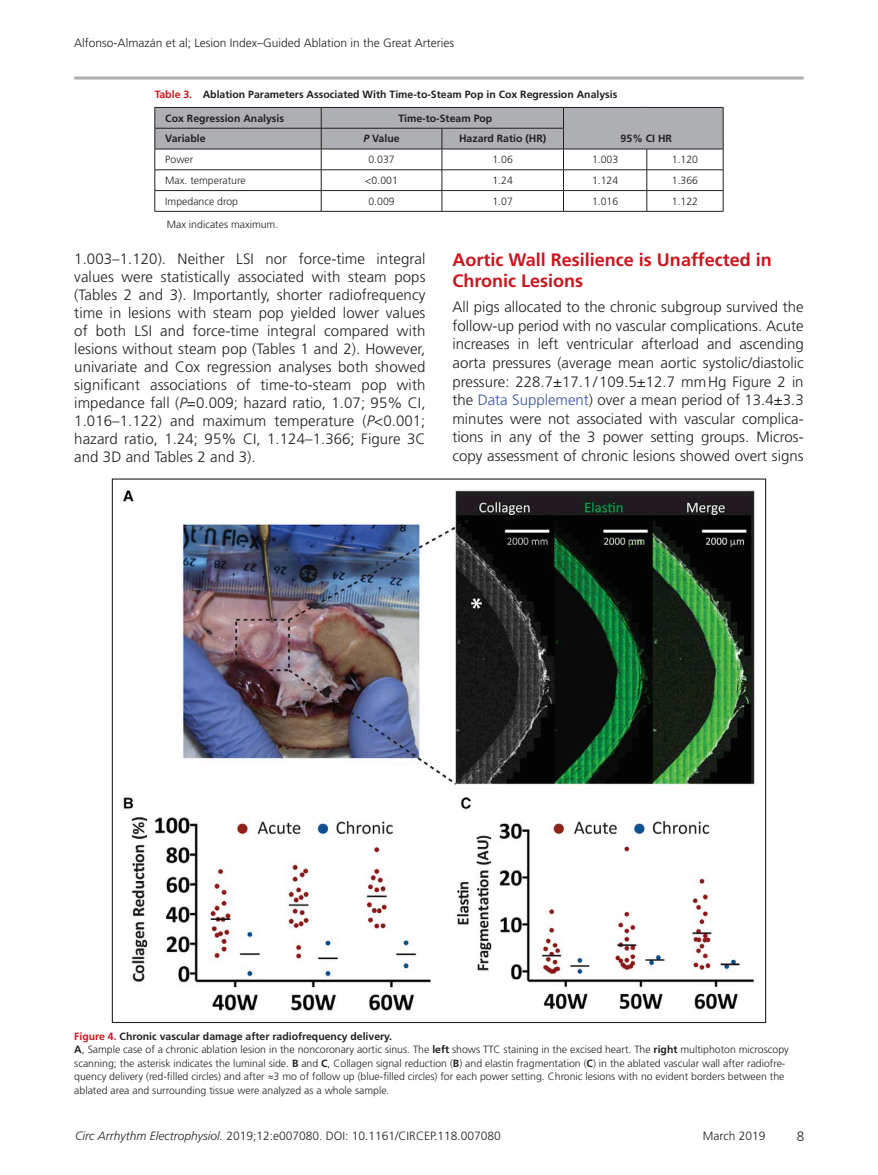
<style>
.page{position:relative;width:878px;height:1175px;background:#fff}
.page>*{position:absolute;margin:0;border:0;box-sizing:border-box;transform-origin:0 0}
.t1{font:700 18px/21.6px "Frutiger LT Std";color:#cd151d}
.t2{font:300 15px/18px "Frutiger LT Std";color:#231f20;text-align:justify}
.t3{font:300 13.5px "Frutiger LT Std";color:#231f20}
.t4{font:300 12px "Frutiger LT Std";color:#231f20}
.t5{font:300 10.5px/13.5px "Frutiger LT Std";color:#231f20}
.t6{font:700 10.5px "Frutiger LT Std";color:#231f20}
.s1{color:#cd151d}
.s2{font-style:italic}
.s3{color:#3a53a3}
.s4{font-weight:700;color:#cd151d}
.s5{font-weight:700}
.s6{font-family:"Gandhari Unicode";font-weight:400}
</style>
<div class="page">
<svg style="left:74px;top:76px;width:729px;height:4px;background:#c1c2c5"></svg>
<img style="left:111px;top:478px;width:655px;height:545px">
<hr style="left:155px;top:211px;width:166px;height:1px;background:#231f20">
<hr style="left:321px;top:211px;width:121px;height:1px;background:#231f20">
<hr style="left:442px;top:211px;width:121px;height:1px;background:#231f20">
<hr style="left:563px;top:211px;width:83px;height:1px;background:#231f20">
<hr style="left:646px;top:211px;width:77px;height:1px;background:#231f20">
<svg style="left:154px;top:107px;width:570px;height:104px"></svg>
<hr style="left:563px;top:149px;width:83px;height:1px;background:#231f20">
<hr style="left:646px;top:149px;width:77px;height:1px;background:#231f20">
<p class="t4" style="left:74px;top:36px;width:381px">Alfonso-Almazán et al; Lesion Index–Guided Ablation in the Great Arteries</p>
<p class="t6" style="left:155px;top:88px;width:464px"><span class="s1">Table 3.</span> Ablation Parameters Associated With Time-to-Steam Pop in Cox Regression Analysis</p>
<p class="t6" style="left:165px;top:112px;width:120px">Cox Regression Analysis</p>
<p class="t6" style="left:398px;top:112px;width:95px">Time-to-Steam Pop</p>
<p class="t6" style="left:165px;top:133px;width:42px">Variable</p>
<p class="t6" style="left:363px;top:133px;width:38px"><span class="s2">P</span> Value</p>
<p class="t6" style="left:459px;top:133px;width:89px">Hazard Ratio (HR)</p>
<p class="t6" style="left:620px;top:133px;width:53px">95% CI HR</p>
<p class="t5" style="left:165px;top:153px;width:30px">Power</p>
<p class="t5" style="left:368px;top:153px;width:28px">0.037</p>
<p class="t5" style="left:492px;top:153px;width:22px">1.06</p>
<p class="t5" style="left:592px;top:153px;width:28px">1.003</p>
<p class="t5" style="left:671px;top:153px;width:28px">1.120</p>
<p class="t5" style="left:165px;top:174px;width:82px">Max. temperature</p>
<p class="t5" style="left:365px;top:174px;width:34px">&lt;0.001</p>
<p class="t5" style="left:492px;top:174px;width:22px">1.24</p>
<p class="t5" style="left:592px;top:174px;width:28px">1.124</p>
<p class="t5" style="left:671px;top:174px;width:28px">1.366</p>
<p class="t5" style="left:165px;top:195px;width:74px">Impedance drop</p>
<p class="t5" style="left:368px;top:195px;width:28px">0.009</p>
<p class="t5" style="left:492px;top:195px;width:22px">1.07</p>
<p class="t5" style="left:592px;top:195px;width:28px">1.016</p>
<p class="t5" style="left:671px;top:195px;width:28px">1.122</p>
<p class="t5" style="left:167px;top:218px;width:113px">Max indicates maximum.</p>
<p class="t2" style="left:74px;top:249px;width:353px">1.003–1.120). Neither LSI nor force-time integral values were statistically associated with steam pops (Tables 2 and 3). Importantly, shorter radiofrequency time in lesions with steam pop yielded lower values of both LSI and force-time integral compared with lesions without steam pop (Tables 1 and 2). However, univariate and Cox regression analyses both showed significant associations of time-to-steam pop with impedance fall (<span class="s2">P</span>=0.009; hazard ratio, 1.07; 95% CI, 1.016–1.122) and maximum temperature (<span class="s2">P</span>&lt;0.001; hazard ratio, 1.24; 95% CI, 1.124–1.366; Figure 3C and 3D and Tables 2 and 3).</p>
<p class="t1" style="left:452px;top:249px;width:321px">Aortic Wall Resilience is Unaffected in<br>Chronic Lesions</p>
<p class="t2" style="left:452px;top:298px;width:353px;line-height:18.6px">All pigs allocated to the chronic subgroup survived the follow-up period with no vascular complications. Acute increases in left ventricular afterload and ascending aorta pressures (average mean aortic systolic/diastolic pressure: 228.7±17.1/109.5±12.7 mmHg Figure 2 in the <span class="s3">Data Supplement</span>) over a mean period of 13.4±3.3 minutes were not associated with vascular complica&shy;tions in any of the 3 power setting groups. Micros&shy;copy assessment of chronic lesions showed overt signs</p>
<p class="t5" style="left:74px;top:1029px;width:716px"><span class="s4">Figure 4.</span> <span class="s5">Chronic vascular damage after radiofrequency delivery.<br>A</span>, Sample case of a chronic ablation lesion in the noncoronary aortic sinus. The <span class="s5">left</span> shows TTC staining in the excised heart. The <span class="s5">right</span> multiphoton microscopy scanning; the asterisk indicates the luminal side. <span class="s5">B</span> and <span class="s5">C</span>, Collagen signal reduction (<span class="s5">B</span>) and elastin fragmentation (<span class="s5">C</span>) in the ablated vascular wall after radiofre&shy;quency delivery (red-filled circles) and after <span class="s6">≈</span>3 mo of follow up (blue-filled circles) for each power setting. Chronic lesions with no evident borders between the ablated area and surrounding tissue were analyzed as a whole sample.</p>
<p class="t4" style="left:75px;top:1128px;width:427px"><span class="s2">Circ Arrhythm Electrophysiol.</span> 2019;12:e007080. DOI: 10.1161/CIRCEP.118.007080</p>
<p class="t4" style="left:703px;top:1128px;width:64px">March 2019</p>
<p class="t3" style="left:796px;top:1128px;width:9px">8</p>
</div>
